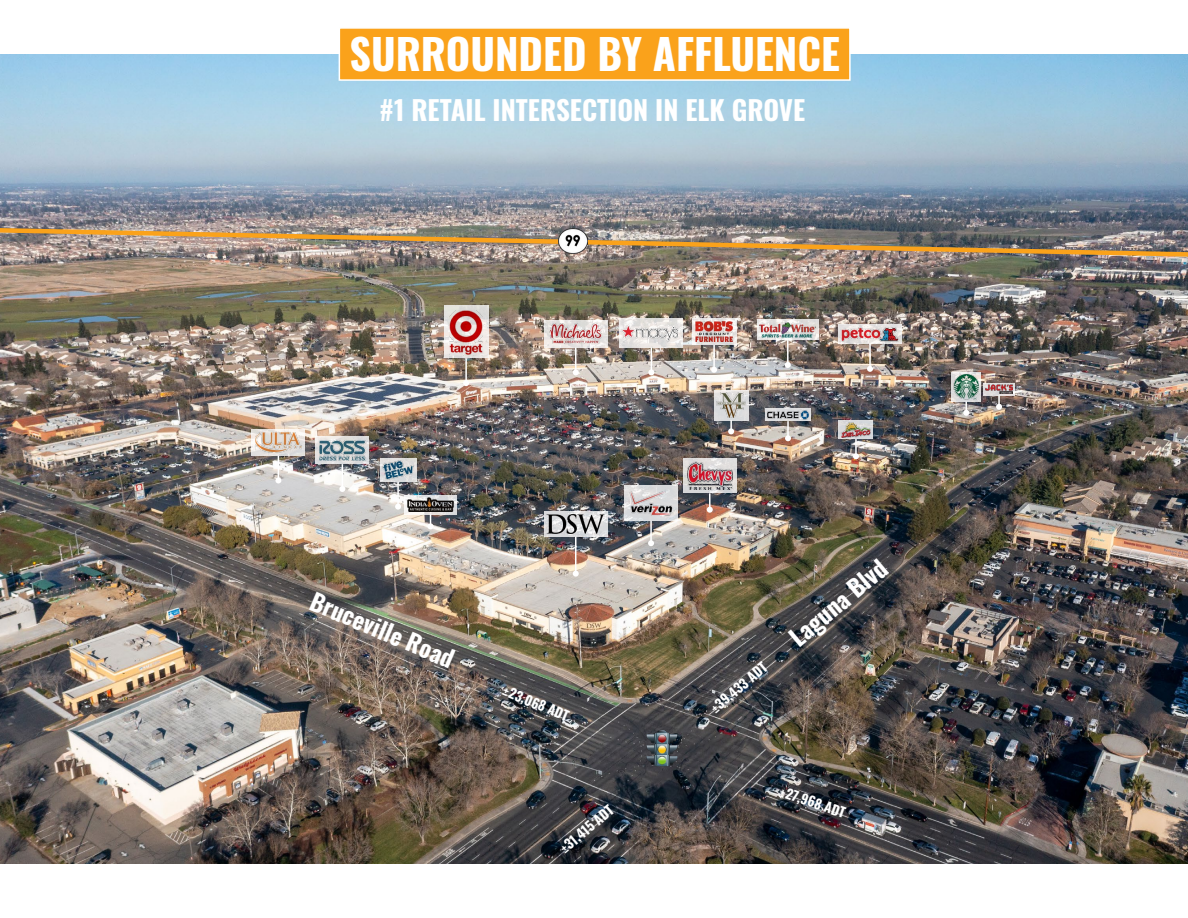
<style>
.page{position:relative;width:1188px;height:918px;background:#fff}
.page>*{position:absolute;margin:0;border:0;box-sizing:border-box;transform-origin:0 0}
.t1{font:700 42px "Oswald";color:#fff}
.t2{font:700 27px "Oswald";color:#fff}
.t3{font:700 24px "Oswald";color:#fff}
.t4{font:700 13.5px "Oswald";color:#fff}
</style>
<div class="page">
<img style="left:0;top:54px;width:1188px;height:810px">
<hr style="left:575px;top:537px;width:2px;height:37px;background:#fff">
<svg style="left:573px;top:571px;width:6px;height:6px"></svg>
<svg style="left:428px;top:514px;width:6px;height:15px"></svg>
<hr style="left:650px;top:521px;width:2px;height:22px;background:#fff">
<svg style="left:648px;top:540px;width:6px;height:6px"></svg>
<svg style="left:707px;top:493px;width:6px;height:20px"></svg>
<svg style="left:728px;top:420px;width:6px;height:14px"></svg>
<svg style="left:853px;top:439px;width:6px;height:20px"></svg>
<svg style="left:963px;top:402px;width:6px;height:14px"></svg>
<svg style="left:996px;top:395px;width:6px;height:15px"></svg>
<svg style="left:785px;top:421px;width:6px;height:20px"></svg>
<hr style="left:869px;top:344px;width:2px;height:25px;background:#fff">
<svg style="left:867px;top:366px;width:6px;height:6px"></svg>
<hr style="left:575px;top:348px;width:2px;height:24px;background:#fff">
<svg style="left:573px;top:369px;width:6px;height:6px"></svg>
<svg style="left:648px;top:348px;width:6px;height:27px"></svg>
<svg style="left:339px;top:464px;width:6px;height:28px"></svg>
<svg style="left:275px;top:456px;width:6px;height:27px"></svg>
<hr style="left:397px;top:482px;width:2px;height:25px;background:#fff">
<svg style="left:395px;top:504px;width:6px;height:6px"></svg>
<hr style="left:787px;top:340px;width:2px;height:25px;background:#fff">
<svg style="left:785px;top:362px;width:6px;height:6px"></svg>
<hr style="left:465px;top:358px;width:2px;height:25px;background:#fff">
<svg style="left:463px;top:380px;width:6px;height:6px"></svg>
<hr style="left:713px;top:345px;width:2px;height:25px;background:#fff">
<svg style="left:711px;top:367px;width:6px;height:6px"></svg>
<svg style="left:544px;top:511px;width:64px;height:26px"></svg>
<svg style="left:404px;top:495px;width:53px;height:19px"></svg>
<svg style="left:624px;top:485px;width:54px;height:36px"></svg>
<svg style="left:683px;top:458px;width:53px;height:35px"></svg>
<svg style="left:714px;top:390px;width:34px;height:30px"></svg>
<svg style="left:839px;top:420px;width:34px;height:19px"></svg>
<svg style="left:951px;top:372px;width:30px;height:30px"></svg>
<svg style="left:984px;top:383px;width:31px;height:12px"></svg>
<svg style="left:765px;top:409px;width:46px;height:12px"></svg>
<svg style="left:838px;top:325px;width:64px;height:19px"></svg>
<svg style="left:544px;top:320px;width:64px;height:28px"></svg>
<svg style="left:620px;top:318px;width:63px;height:30px"></svg>
<svg style="left:315px;top:436px;width:54px;height:28px"></svg>
<svg style="left:252px;top:429px;width:53px;height:27px"></svg>
<svg style="left:380px;top:458px;width:37px;height:24px"></svg>
<svg style="left:757px;top:320px;width:62px;height:20px"></svg>
<svg style="left:444px;top:306px;width:44px;height:52px"></svg>
<svg style="left:692px;top:318px;width:44px;height:27px"></svg>
<img style="left:547px;top:514px;width:58px;height:20px">
<img style="left:407px;top:497px;width:47px;height:15px">
<img style="left:629px;top:490px;width:44px;height:26px">
<img style="left:687px;top:462px;width:45px;height:28px">
<img style="left:717px;top:393px;width:29px;height:24px">
<img style="left:841px;top:422px;width:30px;height:15px">
<img style="left:954px;top:374px;width:25px;height:25px">
<img style="left:985px;top:384px;width:28px;height:10px">
<img style="left:767px;top:411px;width:42px;height:8px">
<img style="left:841px;top:327px;width:58px;height:14px">
<img style="left:548px;top:324px;width:56px;height:20px">
<img style="left:622px;top:324px;width:56px;height:18px">
<img style="left:319px;top:440px;width:46px;height:20px">
<img style="left:255px;top:432px;width:46px;height:20px">
<img style="left:383px;top:461px;width:30px;height:18px">
<img style="left:760px;top:322px;width:56px;height:16px">
<img style="left:449px;top:310px;width:34px;height:45px">
<img style="left:695px;top:321px;width:38px;height:21px">
<img style="left:0;top:225px;width:1188px;height:34px">
<img style="left:558px;top:229px;width:29px;height:24px">
<div style="left:339px;top:27px;width:512px;height:54px;background:#faa21b;border:2px solid #fff"></div>
<img style="left:646px;top:730px;width:32px;height:37px">
<h1 class="t1" style="left:349px;top:32px;width:492px">SURROUNDED BY AFFLUENCE</h1>
<h2 class="t2" style="left:380px;top:95px;width:427px">#1 RETAIL INTERSECTION IN ELK GROVE</h2>
<h3 class="t3" style="left:316px;top:588px;width:155px;rotate:23deg">Bruceville Road</h3>
<p class="t4" style="left:506px;top:683px;width:72px;rotate:23deg">±23,068 ADT</p>
<p class="t4" style="left:557px;top:845px;width:67px;rotate:-40deg">±31,415 ADT</p>
<p class="t4" style="left:707px;top:704px;width:71px;rotate:-40deg">±39,433 ADT</p>
<h3 class="t3" style="left:785px;top:631px;width:120px;rotate:-40deg">Laguna Blvd</h3>
<p class="t4" style="left:782px;top:784px;width:70px;rotate:19deg">±27,968 ADT</p>
</div>
